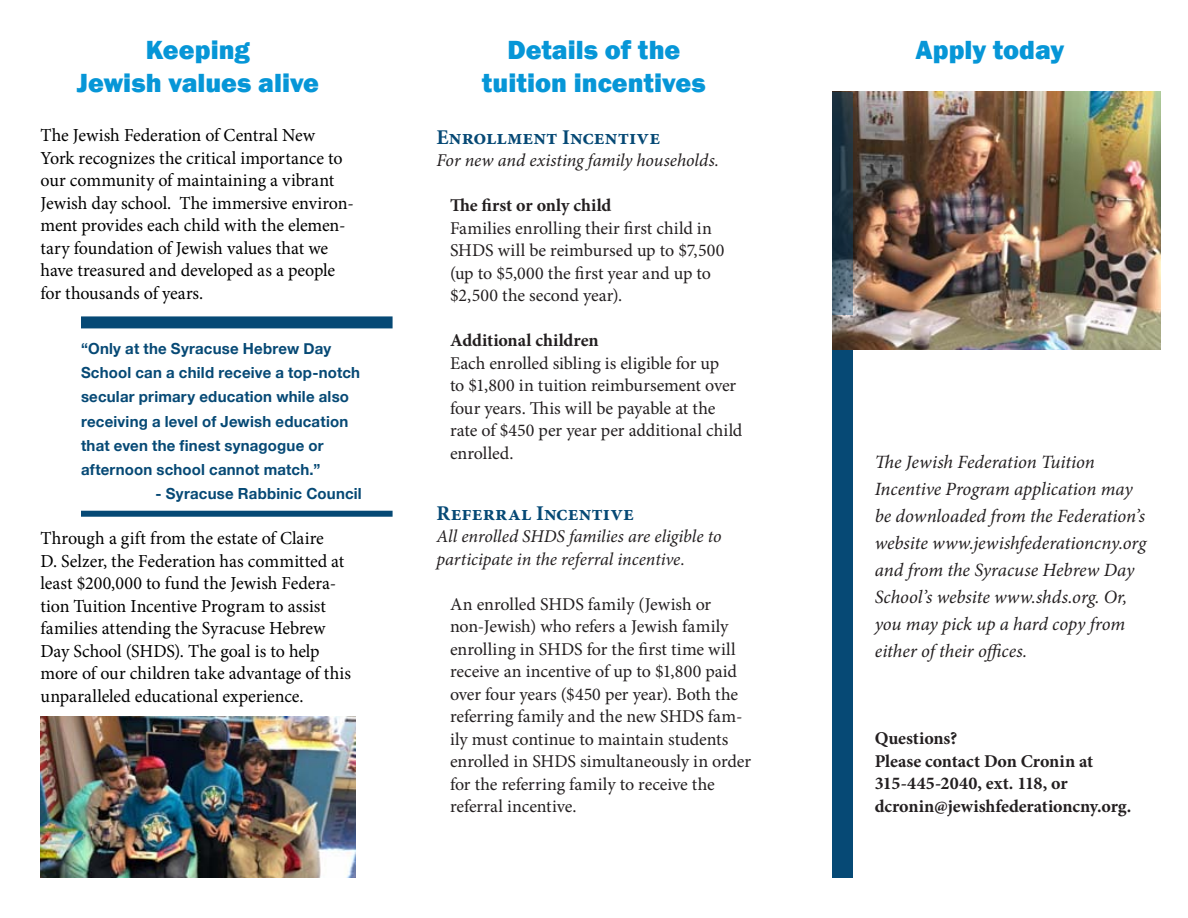
<style>
.page{position:relative;width:1188px;height:918px;background:#fff}
.page>*{position:absolute;margin:0;border:0;box-sizing:border-box;transform-origin:0 0}
.t1{font:800 27px/32.4px "Franklin Gothic";color:#0696d7;text-align:center}
.t2{font:700 21px "Minion Pro";letter-spacing:.005em;color:#064975}
.t3{font:italic 18.75px/27px "Minion Pro";letter-spacing:-.005em;color:#231f20}
.Sidebar_-_call_outs{font:18.3px/22.5px "Minion Pro";letter-spacing:-.005em;color:#000}
.t4{font:18px/22.5px "Minion Pro";letter-spacing:-.005em;color:#231f20}
.t5{font:700 18px/22.5px "Minion Pro";letter-spacing:-.005em;color:#231f20}
.t6{font:italic 18px/22.5px "Minion Pro";letter-spacing:-.005em;color:#231f20}
.Sidebar_-_call_outs-2{font:700 15.3px/24px "Helvetica Neue";letter-spacing:.015em;color:#064975}
</style>
<div class="page">
<div style="left:832px;top:315px;width:21px;height:563px;background:#064975"></div>
<img style="left:832px;top:92px;width:329px;height:258px">
<div style="left:81px;top:316px;width:312px;height:12px;background:#064975"></div>
<div style="left:81px;top:511px;width:312px;height:6px;background:#064975"></div>
<svg style="left:832px;top:92px;width:21px;height:223px;background:#2b404e"></svg>
<img style="left:40px;top:716px;width:316px;height:162px">
<p class="t1" style="left:77px;top:34px;width:244px">Keeping<br>Jewish values alive</p>
<p class="t1" style="left:482px;top:34px;width:225px">Details of the tuition incentives</p>
<p class="t2" style="left:436px;top:122px;width:225px">Enrollment Incentive</p>
<p class="t6" style="left:436px;top:149px;width:284px">For new and existing family households.</p>
<p class="t5" style="left:450px;top:194px;width:163px">The first or only child</p>
<p class="t4" style="left:450px;top:217px;width:276px">Families enrolling their first child in SHDS will be reimbursed up to $7,500 (up to $5,000 the first year and up to $2,500 the second year).</p>
<p class="t5" style="left:450px;top:329px;width:150px">Additional children</p>
<p class="t4" style="left:450px;top:352px;width:294px">Each enrolled sibling is eligible for up<br>to $1,800 in tuition reimbursement over four years. This will be payable at the rate of $450 per year per additional child enrolled.</p>
<p class="Sidebar_-_call_outs" style="left:40px;top:124px;width:315px">The Jewish Federation of Central New York recognizes the critical importance to our community of maintaining a vibrant Jewish day school. The immersive environ&shy;ment provides each child with the elemen&shy;tary foundation of Jewish values that we have treasured and developed as a people for thousands of years.</p>
<p class="Sidebar_-_call_outs-2" style="left:81px;top:337px;width:281px">“Only at the Syracuse Hebrew Day School can a child receive a top-notch secular primary education while also receiving a level of Jewish education that even the finest synagogue or afternoon school cannot match.”</p>
<p class="Sidebar_-_call_outs-2" style="left:156px;top:481px;width:208px">- Syracuse Rabbinic Council</p>
<p class="Sidebar_-_call_outs" style="left:40px;top:527px;width:312px">Through a gift from the estate of Claire<br>D. Selzer, the Federation has committed at least $200,000 to fund the Jewish Federa&shy;tion Tuition Incentive Program to assist families attending the Syracuse Hebrew Day School (SHDS). The goal is to help more of our children take advantage of this unparalleled educational experience.</p>
<p class="t2" style="left:436px;top:498px;width:199px">Referral Incentive</p>
<p class="t6" style="left:436px;top:525px;width:287px">All enrolled SHDS families are eligible to participate in the referral incentive.</p>
<p class="t4" style="left:450px;top:593px;width:303px">An enrolled SHDS family (Jewish or non-Jewish) who refers a Jewish family enrolling in SHDS for the first time will receive an incentive of up to $1,800 paid over four years ($450 per year). Both the referring family and the new SHDS fam&shy;ily must continue to maintain students enrolled in SHDS simultaneously in order for the referring family to receive the referral incentive.</p>
<p class="t1" style="left:916px;top:34px;width:150px">Apply today</p>
<p class="t3" style="left:875px;top:449px;width:273px">The Jewish Federation Tuition Incentive Program application may be downloaded from the Federation’s website www.jewishfederationcny.org and from the Syracuse Hebrew Day School’s website www.shds.org. Or, you may pick up a hard copy from either of their offices.</p>
<p class="t5" style="left:875px;top:727px;width:258px">Questions?<br>Please contact Don Cronin at<br>315-445-2040, ext. 118, or dcronin@jewishfederationcny.org.</p>
</div>
